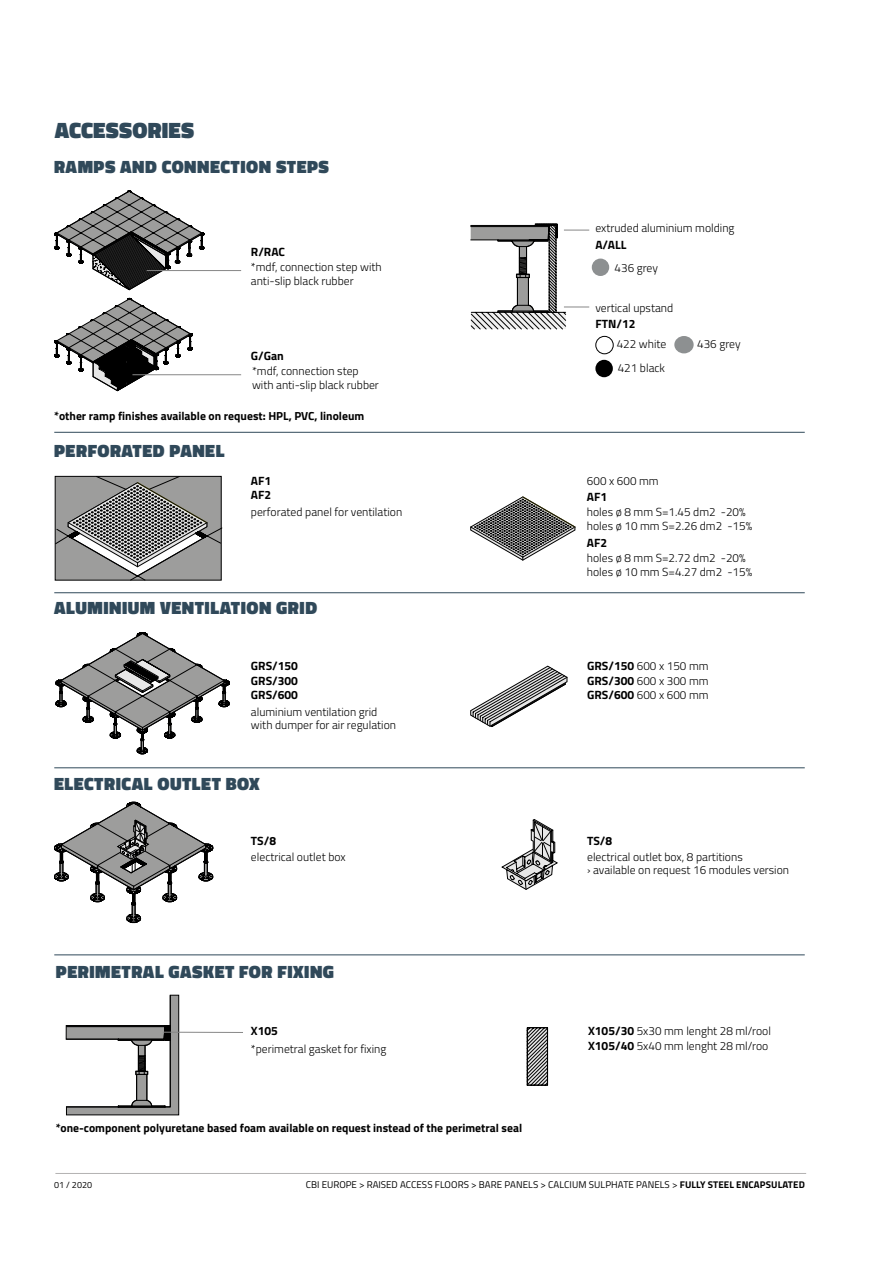
<style>
.page{position:relative;width:893px;height:1263px;background:#fff}
.page>*{position:absolute;margin:0;border:0;box-sizing:border-box;transform-origin:0 0}
.t1{font:900 22.5px "Titillium";letter-spacing:.01em;color:#30495a}
.t2{font:900 18px "Titillium";letter-spacing:.03em;color:#30495a}
.t3{font:700 12px/14.4px "Titillium";color:#000}
.t4{font:300 11.7px/13.5px "Titillium";color:#000}
.t5{font:700 11.7px "Titillium";color:#000}
.t6{font:9.75px "Titillium";letter-spacing:.01em;color:#000}
.t7{font:9px "Titillium";color:#000}
.s1{font-weight:700;font-size:12px}
.s2{font-weight:700}
</style>
<div class="page">
<hr style="left:55px;top:1173px;width:751px;height:1px;background:#b3b2b2">
<svg style="left:66px;top:995px;width:113px;height:120px"></svg>
<svg style="left:527px;top:1027px;width:21px;height:59px"></svg>
<svg style="left:54px;top:802px;width:159px;height:121px"></svg>
<svg style="left:501px;top:819px;width:57px;height:71px"></svg>
<svg style="left:55px;top:632px;width:175px;height:122px"></svg>
<svg style="left:470px;top:666px;width:97px;height:61px"></svg>
<svg style="left:470px;top:496px;width:105px;height:65px"></svg>
<svg style="left:55px;top:476px;width:167px;height:105px;background:#8e8e8e"></svg>
<svg style="left:54px;top:191px;width:150px;height:99px"></svg>
<svg style="left:54px;top:298px;width:139px;height:93px"></svg>
<hr style="left:54px;top:432px;width:751px;height:1px;background:#30495a">
<hr style="left:54px;top:592px;width:751px;height:1px;background:#30495a">
<hr style="left:54px;top:767px;width:751px;height:1px;background:#30495a">
<hr style="left:54px;top:955px;width:751px;height:1px;background:#30495a">
<hr style="left:132px;top:374px;width:109px;height:1px;background:#878787">
<hr style="left:147px;top:270px;width:94px;height:1px;background:#878787">
<svg style="left:470px;top:223px;width:119px;height:107px"></svg>
<div style="left:592px;top:259px;width:17px;height:17px;background:#8d9091;border-radius:50%"></div>
<hr style="left:163px;top:1032px;width:80px;height:1px;background:#878787">
<div style="left:674px;top:336px;width:20px;height:17px;background:#8d9091;border-radius:50%"></div>
<div style="left:595px;top:360px;width:18px;height:17px;background:#000;border-radius:50%"></div>
<div style="left:595px;top:336px;width:19px;height:18px;border:1px solid #000;border-radius:50%"></div>
<h1 class="t1" style="left:55px;top:114px;width:141px">ACCESSORIES</h1>
<h2 class="t2" style="left:54px;top:154px;width:276px">RAMPS AND CONNECTION STEPS</h2>
<p class="t3" style="left:251px;top:244px;width:36px">R/RAC</p>
<p class="t4" style="left:251px;top:260px;width:132px">*mdf, connection step with anti-slip black rubber</p>
<p class="t3" style="left:251px;top:348px;width:34px">G/Gan</p>
<p class="t4" style="left:252px;top:364px;width:128px">*mdf, connection step with anti-slip black rubber</p>
<p class="t5" style="left:54px;top:406px;width:312px">*other ramp finishes available on request: HPL, PVC, linoleum</p>
<h2 class="t2" style="left:54px;top:437px;width:172px">PERFORATED PANEL</h2>
<p class="t3" style="left:251px;top:473px;width:22px">AF1<br>AF2</p>
<p class="t4" style="left:251px;top:505px;width:153px">perforated panel for ventilation</p>
<h2 class="t2" style="left:54px;top:595px;width:265px">ALUMINIUM VENTILATION GRID</h2>
<p class="t3" style="left:251px;top:658px;width:49px;text-align:justify">GRS/150<br>GRS/300<br>GRS/600</p>
<p class="t4" style="left:251px;top:704px;width:147px">aluminium ventilation grid with dumper for air regulation</p>
<h2 class="t2" style="left:54px;top:770px;width:207px">ELECTRICAL OUTLET BOX</h2>
<p class="t3" style="left:251px;top:833px;width:27px">TS/8</p>
<p class="t4" style="left:251px;top:849px;width:96px">electrical outlet box</p>
<h2 class="t2" style="left:56px;top:959px;width:280px">PERIMETRAL GASKET FOR FIXING</h2>
<p class="t3" style="left:251px;top:1023px;width:28px">X105</p>
<p class="t4" style="left:251px;top:1042px;width:137px">*perimetral gasket for fixing</p>
<p class="t5" style="left:56px;top:1119px;width:468px">*one-component polyuretane based foam available on request instead of the perimetral seal</p>
<p class="t4" style="left:595px;top:221px;width:141px">extruded aluminium molding</p>
<p class="t3" style="left:595px;top:237px;width:32px">A/ALL</p>
<p class="t4" style="left:615px;top:260px;width:45px">436 grey</p>
<p class="t4" style="left:595px;top:300px;width:79px">vertical upstand</p>
<p class="t3" style="left:595px;top:316px;width:42px">FTN/12</p>
<p class="t4" style="left:617px;top:337px;width:51px">422 white</p>
<p class="t4" style="left:618px;top:361px;width:49px">421 black</p>
<p class="t4" style="left:697px;top:337px;width:45px">436 grey</p>
<p class="t4" style="left:587px;top:473px;width:73px">600 x 600 mm</p>
<p class="t3" style="left:587px;top:489px;width:22px">AF1</p>
<p class="t4" style="left:587px;top:505px;width:167px;line-height:14.1px">holes ø 8 mm S=1.45 dm2 -20% holes ø 10 mm S=2.26 dm2 -15%</p>
<p class="t3" style="left:587px;top:535px;width:22px">AF2</p>
<p class="t4" style="left:587px;top:550px;width:167px;line-height:14.1px">holes ø 8 mm S=2.72 dm2 -20% holes ø 10 mm S=4.27 dm2 -15%</p>
<p class="t4" style="left:587px;top:658px;width:123px;line-height:14.4px;text-align:justify"><span class="s1">GRS/150</span> 600 x 150 mm <span class="s1">GRS/300</span> 600 x 300 mm <span class="s1">GRS/600</span> 600 x 600 mm</p>
<p class="t3" style="left:587px;top:833px;width:27px">TS/8</p>
<p class="t4" style="left:587px;top:849px;width:204px">electrical outlet box, 8 partitions<br>› available on request 16 modules version</p>
<p class="t4" style="left:588px;top:1023px;width:184px;line-height:14.4px"><span class="s1">X105/30</span> 5x30 mm lenght 28 ml/rool<br><span class="s1">X105/40</span> 5x40 mm lenght 28 ml/roo</p>
<p class="t7" style="left:54px;top:1178px;width:39px">01 / 2020</p>
<p class="t6" style="left:306px;top:1178px;width:501px">CBI EUROPE &gt; RAISED ACCESS FLOORS &gt; BARE PANELS &gt; CALCIUM SULPHATE PANELS &gt; <span class="s2">FULLY STEEL ENCAPSULATED</span></p>
</div>
